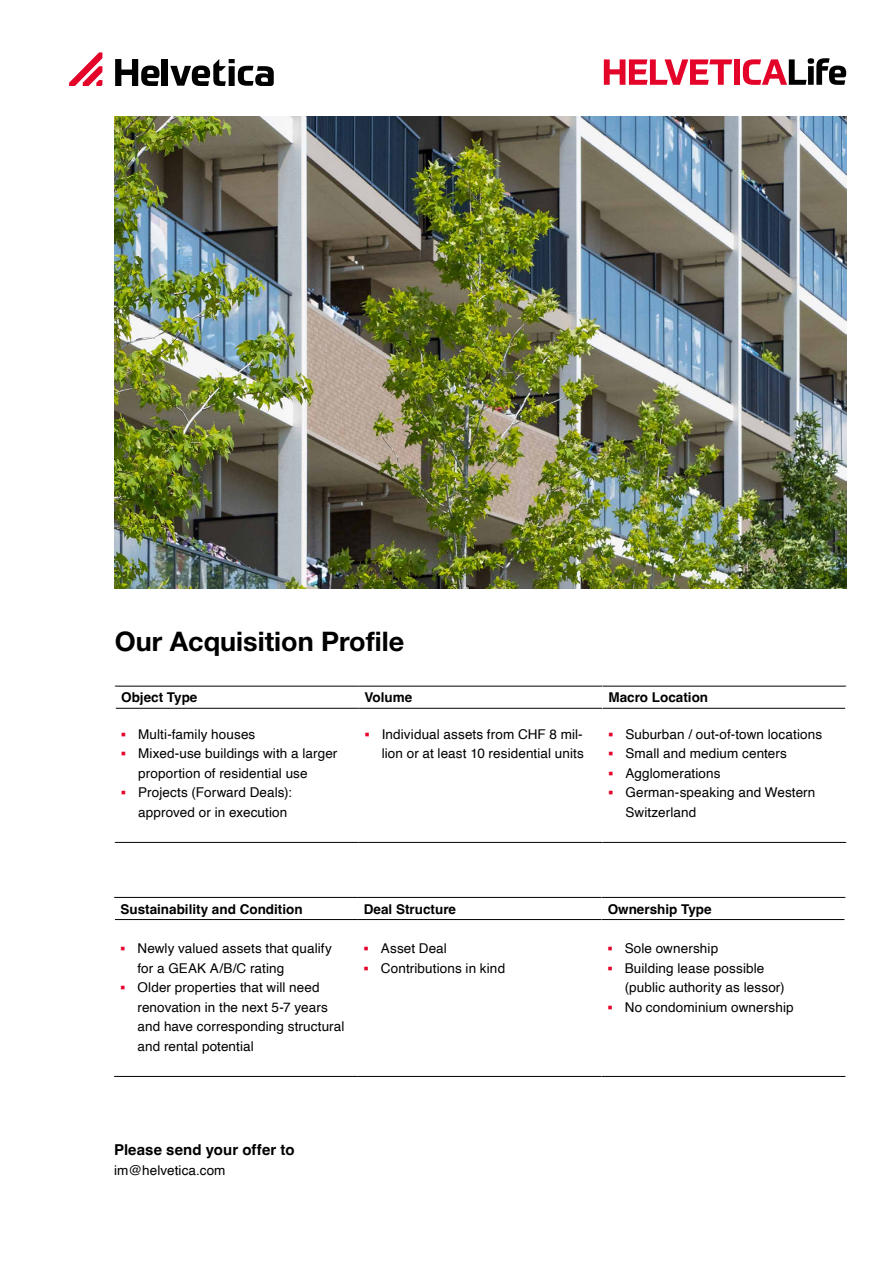
<style>
.page{position:relative;width:893px;height:1263px;background:#fff}
.page>*{position:absolute;margin:0;border:0;box-sizing:border-box;transform-origin:0 0}
.t1{font:700 27px "Helvetica Neue LT Pro";color:#000}
.t2{font:700 15px "Helvetica";letter-spacing:.01em;color:#000}
.t3{font:13.5px/19.5px "Helvetica";letter-spacing:.01em;color:#000}
.t4{font:700 13.5px "Helvetica";color:#000}
.s1{font-family:"Arial";font-weight:700;color:#e4042a}
</style>
<div class="page">
<svg style="left:604px;top:59px;width:128px;height:26px"></svg>
<div style="left:734px;top:59px;width:6px;height:26px;background:#e4042a"></div>
<svg style="left:743px;top:58px;width:103px;height:27px"></svg>
<svg style="left:69px;top:53px;width:33px;height:33px"></svg>
<svg style="left:170px;top:59px;width:104px;height:27px"></svg>
<div style="left:162px;top:59px;width:6px;height:27px;background:#020203"></div>
<svg style="left:115px;top:59px;width:44px;height:27px"></svg>
<img style="left:115px;top:117px;width:731px;height:472px">
<hr style="left:114px;top:897px;width:244px;height:1px;background:#000">
<hr style="left:358px;top:897px;width:244px;height:1px;background:#000">
<hr style="left:602px;top:897px;width:243px;height:1px;background:#000">
<hr style="left:115px;top:919px;width:243px;height:1px;background:#000">
<hr style="left:358px;top:919px;width:244px;height:1px;background:#000">
<hr style="left:602px;top:919px;width:243px;height:1px;background:#000">
<hr style="left:114px;top:1076px;width:244px;height:1px;background:#000">
<hr style="left:358px;top:1076px;width:244px;height:1px;background:#000">
<hr style="left:602px;top:1076px;width:243px;height:1px;background:#000">
<hr style="left:115px;top:686px;width:244px;height:1px;background:#000">
<hr style="left:359px;top:686px;width:243px;height:1px;background:#000">
<hr style="left:602px;top:686px;width:244px;height:1px;background:#000">
<hr style="left:116px;top:708px;width:243px;height:1px;background:#000">
<hr style="left:359px;top:708px;width:243px;height:1px;background:#000">
<hr style="left:602px;top:708px;width:243px;height:1px;background:#000">
<hr style="left:115px;top:842px;width:244px;height:1px;background:#000">
<hr style="left:359px;top:842px;width:243px;height:1px;background:#000">
<hr style="left:602px;top:842px;width:244px;height:1px;background:#000">
<h1 class="t1" style="left:115px;top:624px;width:291px">Our Acquisition Profile</h1>
<p class="t4" style="left:121px;top:689px;width:78px">Object Type</p>
<p class="t4" style="left:365px;top:689px;width:49px">Volume</p>
<p class="t4" style="left:608px;top:689px;width:101px">Macro Location</p>
<p class="t3" style="left:121px;top:725px;width:136px"><span class="s1">▪</span> Multi-family houses</p>
<p class="t3" style="left:138px;top:744px;width:201px;text-indent:-17px"><span class="s1">▪</span> Mixed-use buildings with a larger proportion of residential use</p>
<p class="t3" style="left:138px;top:783px;width:155px;text-indent:-17px"><span class="s1">▪</span> Projects (Forward Deals): approved or in execution</p>
<p class="t3" style="left:365px;top:725px;width:221px;text-align:right"><span class="s1">▪</span> Individual assets from CHF 8 mil&shy;lion or at least 10 residential units</p>
<p class="t3" style="left:608px;top:725px;width:215px"><span class="s1">▪</span> Suburban / out-of-town locations</p>
<p class="t3" style="left:608px;top:744px;width:180px"><span class="s1">▪</span> Small and medium centers</p>
<p class="t3" style="left:608px;top:764px;width:114px"><span class="s1">▪</span> Agglomerations</p>
<p class="t3" style="left:625px;top:783px;width:191px;text-indent:-17px"><span class="s1">▪</span> German-speaking and Western<br>Switzerland</p>
<p class="t4" style="left:120px;top:900px;width:184px">Sustainability and Condition</p>
<p class="t4" style="left:364px;top:900px;width:94px">Deal Structure</p>
<p class="t4" style="left:608px;top:900px;width:106px">Ownership Type</p>
<p class="t3" style="left:137px;top:939px;width:196px;text-indent:-17px"><span class="s1">▪</span> Newly valued assets that qualify for a GEAK A/B/C rating</p>
<p class="t3" style="left:137px;top:978px;width:208px;text-indent:-17px"><span class="s1">▪</span> Older properties that will need renovation in the next 5-7 years and have corresponding structural and rental potential</p>
<p class="t3" style="left:608px;top:939px;width:112px"><span class="s1">▪</span> Sole ownership</p>
<p class="t3" style="left:625px;top:959px;width:162px;text-indent:-17px"><span class="s1">▪</span> Building lease possible (public authority as lessor)</p>
<p class="t3" style="left:608px;top:998px;width:187px"><span class="s1">▪</span> No condominium ownership</p>
<p class="t3" style="left:364px;top:939px;width:84px"><span class="s1">▪</span> Asset Deal</p>
<p class="t3" style="left:364px;top:959px;width:143px"><span class="s1">▪</span> Contributions in kind</p>
<p class="t2" style="left:114px;top:1141px;width:182px">Please send your offer to</p>
<p class="t3" style="left:114px;top:1161px;width:113px">im@helvetica.com</p>
</div>
